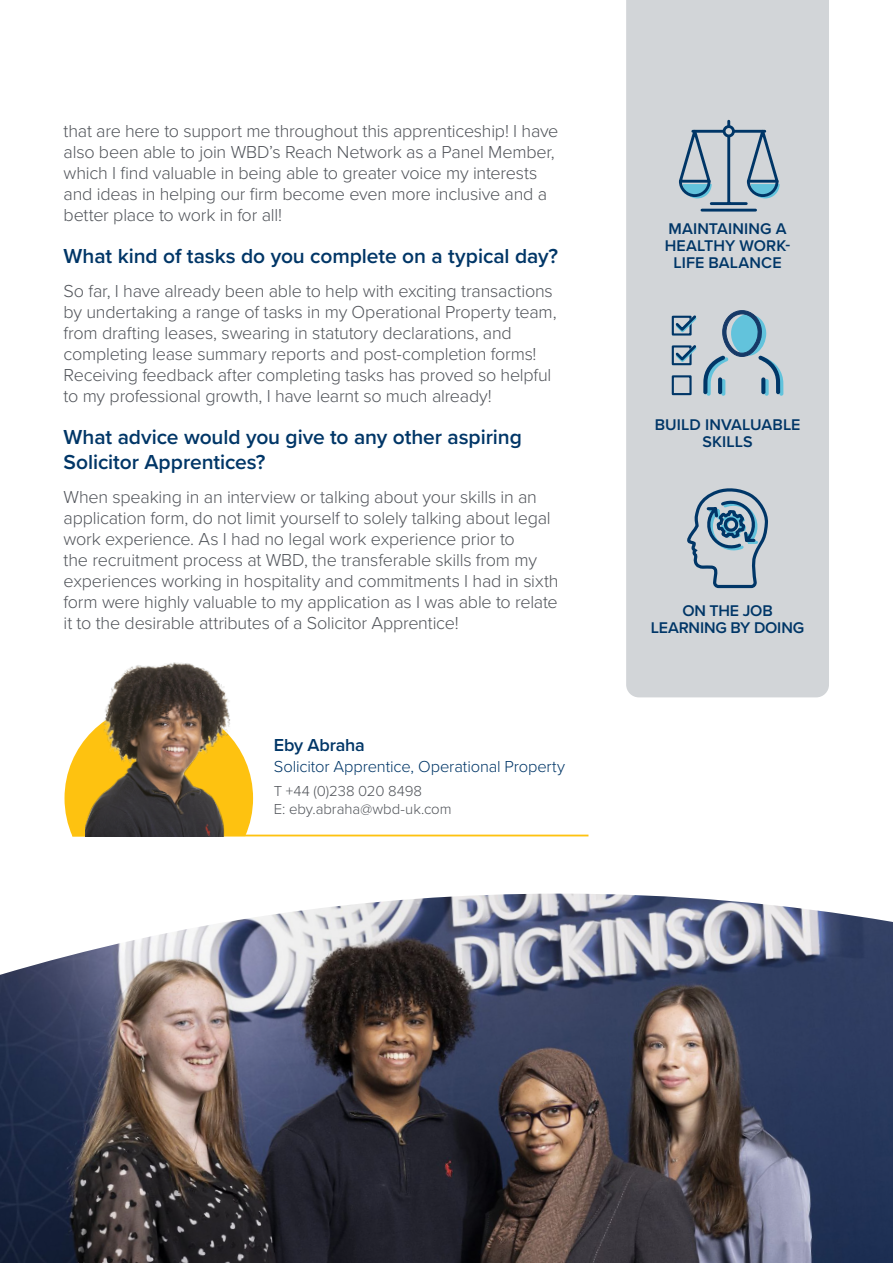
<style>
.page{position:relative;width:893px;height:1263px;background:#fff}
.page>*{position:absolute;margin:0;border:0;box-sizing:border-box;transform-origin:0 0}
.Body_Grey_10_12{font:600 21px/25.2px "Proxima Nova";letter-spacing:-.005em;color:#003667}
.Body_Grey_10_12-2{font:300 18px/21px "Proxima Nova";letter-spacing:-.015em;color:#52555b}
.Name{font:600 18px "Proxima Nova";letter-spacing:-.015em;color:#003667}
.t1{font:300 16.5px "Proxima Nova";letter-spacing:-.01em;color:#003667}
.Name-2{font:600 16.05px/16.8px "Proxima Nova";letter-spacing:.005em;color:#003667;text-align:center}
.Contact{font:300 15px "Proxima Nova";letter-spacing:-.005em;color:#52555b}
</style>
<div class="page">
<div style="left:626px;top:0;width:203px;height:697px;background:#d2d5d8"></div>
<svg style="left:65px;top:739px;width:188px;height:96px"></svg>
<hr style="left:72px;top:835px;width:516px;height:1px;background:#fec210">
<div style="left:672px;top:316px;width:20px;height:20px;border:2px solid #003667"></div>
<div style="left:672px;top:345px;width:20px;height:20px;border:2px solid #003667"></div>
<div style="left:672px;top:375px;width:20px;height:20px;border:2px solid #003667"></div>
<svg style="left:673px;top:310px;width:110px;height:86px;background:#a0b8c5"></svg>
<img style="left:0;top:893px;width:893px;height:370px">
<img style="left:85px;top:662px;width:167px;height:175px">
<svg style="left:676px;top:121px;width:105px;height:92px;background:#a7b7c4"></svg>
<svg style="left:688px;top:462px;width:82px;height:128px;background:#a8b7c3"></svg>
<p class="Body_Grey_10_12-2" style="left:64px;top:119px;width:496px">that are here to support me throughout this apprenticeship! I have also been able to join WBD’s Reach Network as a Panel Member, which I find valuable in being able to greater voice my interests and ideas in helping our firm become even more inclusive and a better place to work in for all!</p>
<p class="Body_Grey_10_12" style="left:64px;top:243px;width:496px">What kind of tasks do you complete on a typical day?</p>
<p class="Body_Grey_10_12-2" style="left:64px;top:279px;width:494px">So far, I have already been able to help with exciting transactions by undertaking a range of tasks in my Operational Property team, from drafting leases, swearing in statutory declarations, and completing lease summary reports and post-completion forms!<br>Receiving feedback after completing tasks has proved so helpful to my professional growth, I have learnt so much already!</p>
<p class="Body_Grey_10_12" style="left:64px;top:424px;width:460px">What advice would you give to any other aspiring<br>Solicitor Apprentices?</p>
<p class="Body_Grey_10_12-2" style="left:64px;top:485px;width:497px">When speaking in an interview or talking about your skills in an application form, do not limit yourself to solely talking about legal work experience. As I had no legal work experience prior to<br>the recruitment process at WBD, the transferable skills from my experiences working in hospitality and commitments I had in sixth form were highly valuable to my application as I was able to relate it to the desirable attributes of a Solicitor Apprentice!</p>
<p class="Name" style="left:274px;top:732px;width:93px">Eby Abraha</p>
<p class="t1" style="left:274px;top:754px;width:293px">Solicitor Apprentice, Operational Property</p>
<p class="Contact" style="left:274px;top:780px;width:150px">T +44 (0)238 020 8498</p>
<p class="Contact" style="left:274px;top:798px;width:179px">E: eby.abraha@wbd-uk.com</p>
<p class="Name-2" style="left:665px;top:220px;width:127px">MAINTAINING A<br>HEALTHY WORK-<br>LIFE BALANCE</p>
<p class="Name-2" style="left:655px;top:416px;width:147px">BUILD INVALUABLE<br>SKILLS</p>
<p class="Name-2" style="left:651px;top:602px;width:155px">ON THE JOB<br>LEARNING BY DOING</p>
</div>
